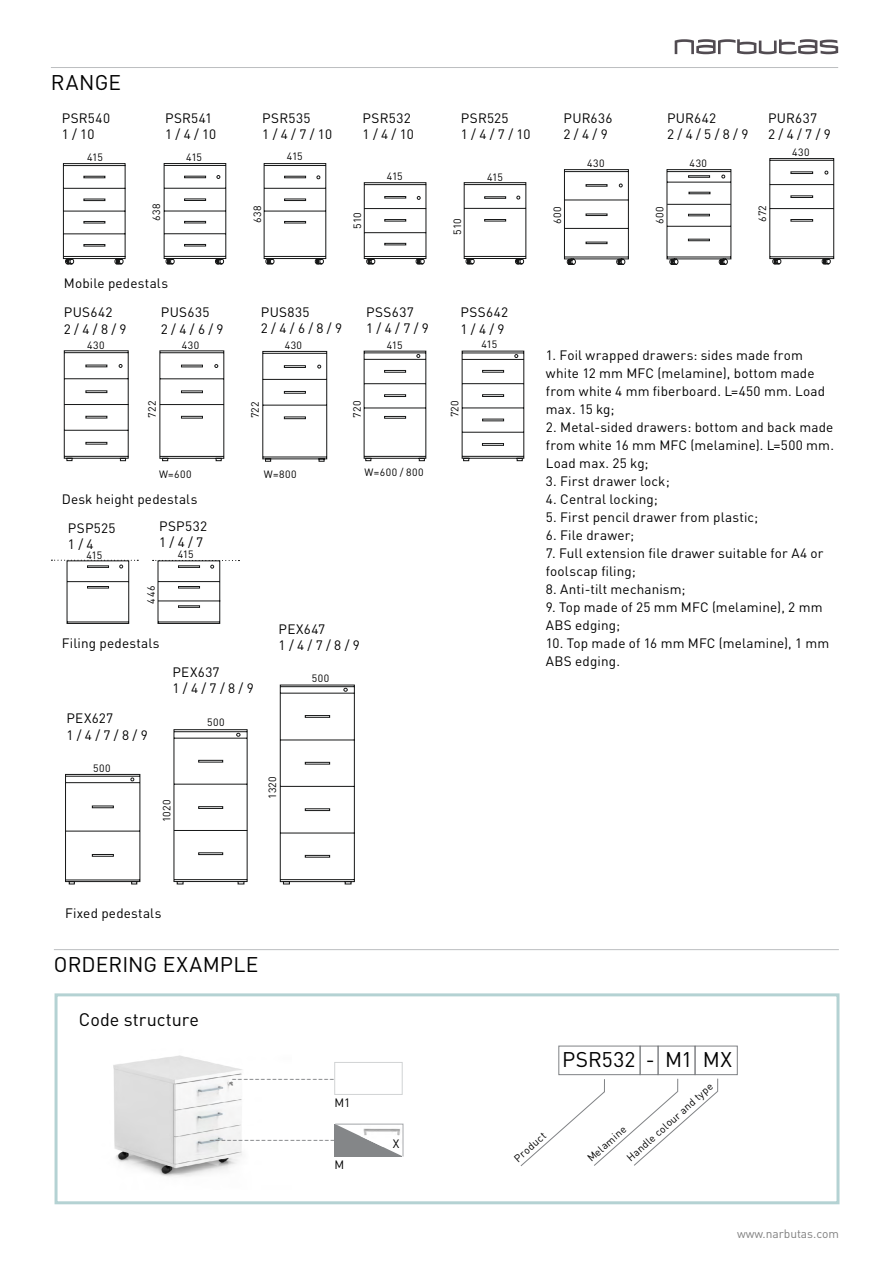
<style>
.page{position:relative;width:893px;height:1263px;background:#fff}
.page>*{position:absolute;margin:0;border:0;box-sizing:border-box;transform-origin:0 0}
.t1{font:21px "DIN Pro";letter-spacing:.005em;color:#000}
.t2{font:18px "DIN Pro";color:#000}
.t3{font:13.5px/16.2px "DIN Pro";letter-spacing:.015em;color:#000}
.t4{font:12px "DIN Pro";color:#808080}
.t5{font:12px "DIN Pro";color:#000}
.t6{font:10.5px "DIN Pro";letter-spacing:.04em;color:#000}
</style>
<div class="page">
<svg style="left:675px;top:39px;width:163px;height:15px"></svg>
<div style="left:55px;top:993px;width:784px;height:211px;border:3px solid #b4d2d3"></div>
<svg style="left:65px;top:774px;width:76px;height:111px"></svg>
<svg style="left:173px;top:729px;width:75px;height:156px"></svg>
<svg style="left:279px;top:684px;width:76px;height:201px"></svg>
<svg style="left:63px;top:163px;width:63px;height:102px"></svg>
<svg style="left:163px;top:163px;width:64px;height:102px"></svg>
<svg style="left:263px;top:163px;width:64px;height:102px"></svg>
<svg style="left:363px;top:182px;width:64px;height:83px"></svg>
<svg style="left:463px;top:182px;width:64px;height:83px"></svg>
<svg style="left:564px;top:169px;width:65px;height:96px"></svg>
<svg style="left:769px;top:158px;width:65px;height:107px"></svg>
<svg style="left:64px;top:350px;width:65px;height:111px"></svg>
<svg style="left:461px;top:350px;width:64px;height:111px"></svg>
<svg style="left:363px;top:350px;width:64px;height:111px"></svg>
<svg style="left:262px;top:351px;width:65px;height:111px"></svg>
<svg style="left:159px;top:350px;width:66px;height:111px"></svg>
<svg style="left:666px;top:169px;width:66px;height:96px"></svg>
<hr style="left:667px;top:204px;width:64px;height:1px;background:#161717">
<div style="left:334px;top:1062px;width:69px;height:33px;background:#fff;border:1px solid #d1d3d4"></div>
<img style="left:113px;top:1055px;width:129px;height:122px">
<div style="left:658px;top:1046px;width:37px;height:29px;border:1px solid #808285"></div>
<div style="left:558px;top:1046px;width:82px;height:29px;border:1px solid #808285"></div>
<div style="left:695px;top:1046px;width:43px;height:29px;border:1px solid #808285"></div>
<div style="left:640px;top:1046px;width:18px;height:29px;border:1px solid #808285"></div>
<svg style="left:520px;top:1079px;width:199px;height:87px"></svg>
<svg style="left:153px;top:560px;width:86px;height:64px"></svg>
<svg style="left:51px;top:560px;width:87px;height:64px"></svg>
<hr style="left:51px;top:67px;width:787px;height:1px;background:#bcbec0">
<hr style="left:54px;top:949px;width:785px;height:1px;background:#bcbec0">
<svg style="left:210px;top:1123px;width:194px;height:34px"></svg>
<h1 class="t1" style="left:51px;top:68px;width:71px">RANGE</h1>
<p class="t3" style="left:62px;top:109px;width:50px">PSR540<br>1 / 10</p>
<p class="t3" style="left:165px;top:109px;width:53px">PSR541<br>1 / 4 / 10</p>
<p class="t3" style="left:262px;top:109px;width:71px">PSR535<br>1 / 4 / 7 / 10</p>
<p class="t3" style="left:363px;top:109px;width:53px">PSR532<br>1 / 4 / 10</p>
<p class="t3" style="left:461px;top:109px;width:71px">PSR525<br>1 / 4 / 7 / 10</p>
<p class="t3" style="left:564px;top:109px;width:51px">PUR636<br>2 / 4 / 9</p>
<p class="t3" style="left:768px;top:109px;width:64px">PUR637<br>2 / 4 / 7 / 9</p>
<p class="t3" style="left:667px;top:109px;width:83px">PUR642<br>2 / 4 / 5 / 8 / 9</p>
<p class="t6" style="left:87px;top:150px;width:17px">415</p>
<p class="t6" style="left:149px;top:221px;width:19px;rotate:-90deg">638</p>
<p class="t6" style="left:186px;top:150px;width:17px">415</p>
<p class="t3" style="left:64px;top:274px;width:106px">Mobile pedestals</p>
<p class="t3" style="left:64px;top:304px;width:64px">PUS642<br>2 / 4 / 8 / 9</p>
<p class="t6" style="left:87px;top:338px;width:19px">430</p>
<p class="t3" style="left:161px;top:304px;width:64px">PUS635<br>2 / 4 / 6 / 9</p>
<p class="t6" style="left:145px;top:418px;width:19px;rotate:-90deg">722</p>
<p class="t6" style="left:182px;top:338px;width:19px">430</p>
<p class="t6" style="left:159px;top:467px;width:34px">W=600</p>
<p class="t3" style="left:62px;top:490px;width:137px">Desk height pedestals</p>
<p class="t3" style="left:68px;top:519px;width:49px">PSP525<br>1 / 4</p>
<p class="t3" style="left:159px;top:518px;width:49px">PSP532<br>1 / 4 / 7</p>
<p class="t6" style="left:178px;top:547px;width:17px">415</p>
<p class="t6" style="left:86px;top:548px;width:17px">415</p>
<p class="t6" style="left:144px;top:603px;width:19px;rotate:-90deg">446</p>
<p class="t3" style="left:62px;top:634px;width:99px">Filing pedestals</p>
<p class="t6" style="left:250px;top:223px;width:19px;rotate:-90deg">638</p>
<p class="t6" style="left:287px;top:149px;width:17px">415</p>
<p class="t6" style="left:350px;top:228px;width:18px;rotate:-90deg">510</p>
<p class="t6" style="left:387px;top:169px;width:17px">415</p>
<p class="t3" style="left:261px;top:303px;width:83px">PUS835<br>2 / 4 / 6 / 8 / 9</p>
<p class="t6" style="left:285px;top:338px;width:19px">430</p>
<p class="t3" style="left:366px;top:303px;width:64px">PSS637<br>1 / 4 / 7 / 9</p>
<p class="t6" style="left:387px;top:338px;width:17px">415</p>
<p class="t6" style="left:248px;top:418px;width:19px;rotate:-90deg">722</p>
<p class="t6" style="left:264px;top:467px;width:34px">W=800</p>
<p class="t6" style="left:350px;top:418px;width:19px;rotate:-90deg">720</p>
<p class="t6" style="left:365px;top:465px;width:60px">W=600 / 800</p>
<p class="t3" style="left:279px;top:620px;width:83px">PEX647<br>1 / 4 / 7 / 8 / 9</p>
<p class="t3" style="left:66px;top:710px;width:83px">PEX627<br>1 / 4 / 7 / 8 / 9</p>
<p class="t6" style="left:93px;top:761px;width:19px">500</p>
<p class="t3" style="left:172px;top:663px;width:83px">PEX637<br>1 / 4 / 7 / 8 / 9</p>
<p class="t6" style="left:207px;top:715px;width:19px">500</p>
<p class="t6" style="left:159px;top:822px;width:24px;rotate:-90deg">1020</p>
<p class="t6" style="left:265px;top:799px;width:24px;rotate:-90deg">1320</p>
<p class="t6" style="left:312px;top:671px;width:19px">500</p>
<p class="t6" style="left:450px;top:235px;width:18px;rotate:-90deg">510</p>
<p class="t6" style="left:487px;top:170px;width:17px">415</p>
<p class="t3" style="left:460px;top:304px;width:49px">PSS642<br>1 / 4 / 9</p>
<p class="t6" style="left:448px;top:417px;width:19px;rotate:-90deg">720</p>
<p class="t6" style="left:482px;top:337px;width:17px">415</p>
<p class="t6" style="left:550px;top:224px;width:19px;rotate:-90deg">600</p>
<p class="t6" style="left:587px;top:156px;width:19px">430</p>
<p class="t6" style="left:653px;top:224px;width:19px;rotate:-90deg">600</p>
<p class="t6" style="left:690px;top:156px;width:19px">430</p>
<p class="t6" style="left:755px;top:222px;width:18px;rotate:-90deg">672</p>
<p class="t6" style="left:792px;top:145px;width:19px">430</p>
<p class="t3" style="left:546px;top:346px;width:281px;line-height:18px">1. Foil wrapped drawers: sides made from white 12 mm MFC (melamine), bottom made from white 4 mm fiberboard. L=450 mm. Load max. 15 kg;</p>
<p class="t3" style="left:546px;top:418px;width:290px;line-height:18px;text-align:justify">2. Metal-sided drawers: bottom and back made from white 16 mm MFC (melamine). L=500 mm.<br>Load max. 25 kg;</p>
<p class="t3" style="left:546px;top:472px;width:125px">3. First drawer lock;</p>
<p class="t3" style="left:546px;top:490px;width:113px">4. Central locking;</p>
<p class="t3" style="left:546px;top:508px;width:214px">5. First pencil drawer from plastic;</p>
<p class="t3" style="left:546px;top:526px;width:90px">6. File drawer;</p>
<p class="t3" style="left:546px;top:544px;width:279px;line-height:18px">7. Full extension file drawer suitable for A4 or foolscap filing;</p>
<p class="t3" style="left:546px;top:580px;width:141px">8. Anti-tilt mechanism;</p>
<p class="t3" style="left:546px;top:598px;width:278px;line-height:18px">9. Top made of 25 mm MFC (melamine), 2 mm<br>ABS edging;</p>
<p class="t3" style="left:546px;top:634px;width:285px;line-height:18px">10. Top made of 16 mm MFC (melamine), 1 mm<br>ABS edging.</p>
<p class="t3" style="left:65px;top:904px;width:98px">Fixed pedestals</p>
<h1 class="t1" style="left:54px;top:950px;width:206px">ORDERING EXAMPLE</h1>
<h2 class="t2" style="left:79px;top:1007px;width:121px">Code structure</h2>
<p class="t5" style="left:334px;top:1094px;width:17px">M1</p>
<p class="t5" style="left:334px;top:1156px;width:11px">M</p>
<p class="t5" style="left:393px;top:1136px;width:8px">X</p>
<h1 class="t1" style="left:562px;top:1045px;width:171px">PSR532 - M1 MX</h1>
<p class="t6" style="left:624px;top:1154px;width:113px;rotate:-42deg">Handle colour and type</p>
<p class="t6" style="left:511px;top:1155px;width:40px;rotate:-42deg">Product</p>
<p class="t6" style="left:584px;top:1154px;width:49px;rotate:-42deg">Melamine</p>
<p class="t4" style="left:737px;top:1225px;width:104px">www.narbutas.com</p>
</div>
